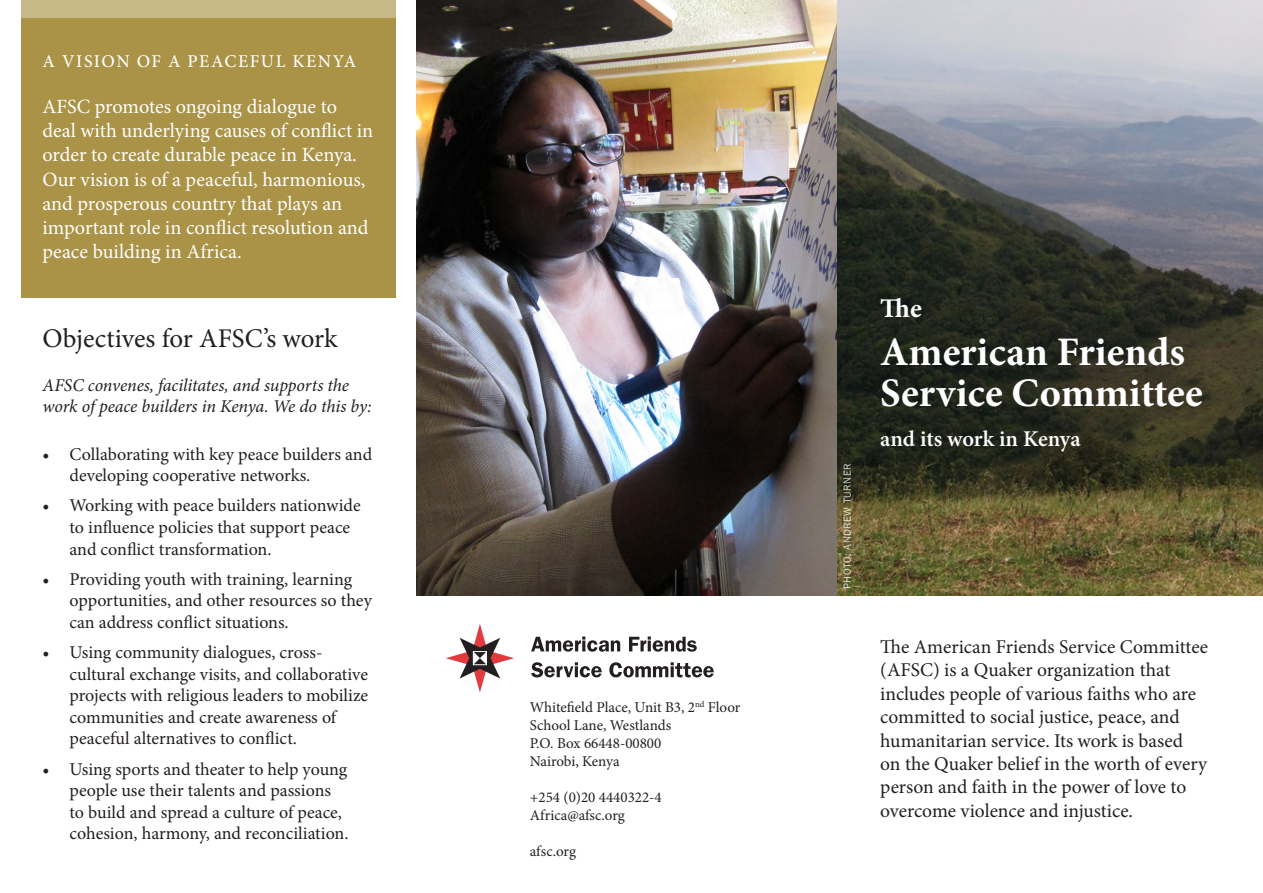
<style>
.page{position:relative;width:1263px;height:893px;background:#fff}
.page>*{position:absolute;margin:0;border:0;box-sizing:border-box;transform-origin:0 0}
.t1{font:700 40.5px "Minion Pro";color:#fff}
.t2{font:27px "Minion Pro";color:#231f20}
.t3{font:700 27px "Minion Pro";color:#fff}
.t4{font:600 22.5px "Minion Pro";letter-spacing:-.005em;color:#fff}
.t5{font:20.25px/24.3px "Minion Pro";color:#fff}
.t6{font:19.5px/23.4px "Minion Pro";color:#231f20}
.t7{font:18px/21.6px "Minion Pro";color:#231f20}
.t8{font:italic 18px/21.6px "Minion Pro";letter-spacing:-.005em;color:#231f20}
.t9{font:500 18px "Minion Pro";letter-spacing:.085em;color:#fff}
.t10{font:15px "Minion Pro";color:#231f20}
.t11{font:10.5px "Franklin Gothic";letter-spacing:.05em;color:#fff}
</style>
<div class="page">
<img style="left:417px;top:0;width:846px;height:595px">
<svg style="left:531px;top:636px;width:89px;height:16px"></svg>
<svg style="left:629px;top:636px;width:68px;height:16px"></svg>
<svg style="left:531px;top:662px;width:71px;height:15px"></svg>
<svg style="left:609px;top:662px;width:105px;height:15px"></svg>
<svg style="left:446px;top:624px;width:68px;height:68px"></svg>
<div style="left:21px;top:17px;width:374px;height:281px;background:#aa9346"></div>
<div style="left:21px;top:0;width:374px;height:17px;background:#c7b987"></div>
<p class="t9" style="left:43px;top:49px;width:315px">A VISION OF A PEACEFUL KENYA</p>
<p class="t5" style="left:43px;top:94px;width:332px">AFSC promotes ongoing dialogue to deal with underlying causes of conflict in order to create durable peace in Kenya.<br>Our vision is of a peaceful, harmonious, and prosperous country that plays an important role in conflict resolution and peace building in Africa.</p>
<p class="t2" style="left:43px;top:321px;width:296px">Objectives for AFSC’s work</p>
<p class="t8" style="left:43px;top:374px;width:331px">AFSC convenes, facilitates, and supports the work of peace builders in Kenya. We do this by:</p>
<p class="t7" style="left:70px;top:443px;width:304px;text-indent:-27px">• Collaborating with key peace builders and developing cooperative networks.</p>
<p class="t7" style="left:70px;top:495px;width:293px;text-indent:-27px">• Working with peace builders nationwide to influence policies that support peace and conflict transformation.</p>
<p class="t7" style="left:70px;top:568px;width:304px;text-indent:-27px">• Providing youth with training, learning opportunities, and other resources so they can address conflict situations.</p>
<p class="t7" style="left:70px;top:642px;width:300px;text-indent:-27px">• Using community dialogues, cross&shy;cultural exchange visits, and collaborative projects with religious leaders to mobilize communities and create awareness of peaceful alternatives to conflict.</p>
<p class="t7" style="left:70px;top:758px;width:281px;text-indent:-27px">• Using sports and theater to help young people use their talents and passions to build and spread a culture of peace, cohesion, harmony, and reconciliation.</p>
<p class="t10" style="left:530px;top:697px;width:212px">Whitefield Place, Unit B3, 2<sup>nd</sup> Floor</p>
<p class="t10" style="left:530px;top:715px;width:143px">School Lane, Westlands</p>
<p class="t10" style="left:530px;top:733px;width:133px">P.O. Box 66448-00800</p>
<p class="t10" style="left:530px;top:751px;width:91px">Nairobi, Kenya</p>
<p class="t10" style="left:530px;top:787px;width:134px">+254 (0)20 4440322-4</p>
<p class="t10" style="left:530px;top:805px;width:97px">Africa@afsc.org</p>
<p class="t10" style="left:530px;top:841px;width:48px">afsc.org</p>
<p class="t11" style="left:841px;top:589px;width:127px;rotate:-90deg">PHOTO: ANDREW TURNER</p>
<p class="t3" style="left:880px;top:289px;width:43px">The</p>
<p class="t1" style="left:880px;top:324px;width:306px">American Friends</p>
<p class="t1" style="left:880px;top:364px;width:324px">Service Committee</p>
<p class="t4" style="left:880px;top:424px;width:202px">and its work in Kenya</p>
<p class="t6" style="left:880px;top:635px;width:329px">The American Friends Service Committee (AFSC) is a Quaker organization that includes people of various faiths who are committed to social justice, peace, and humanitarian service. Its work is based on the Quaker belief in the worth of every person and faith in the power of love to overcome violence and injustice.</p>
</div>
